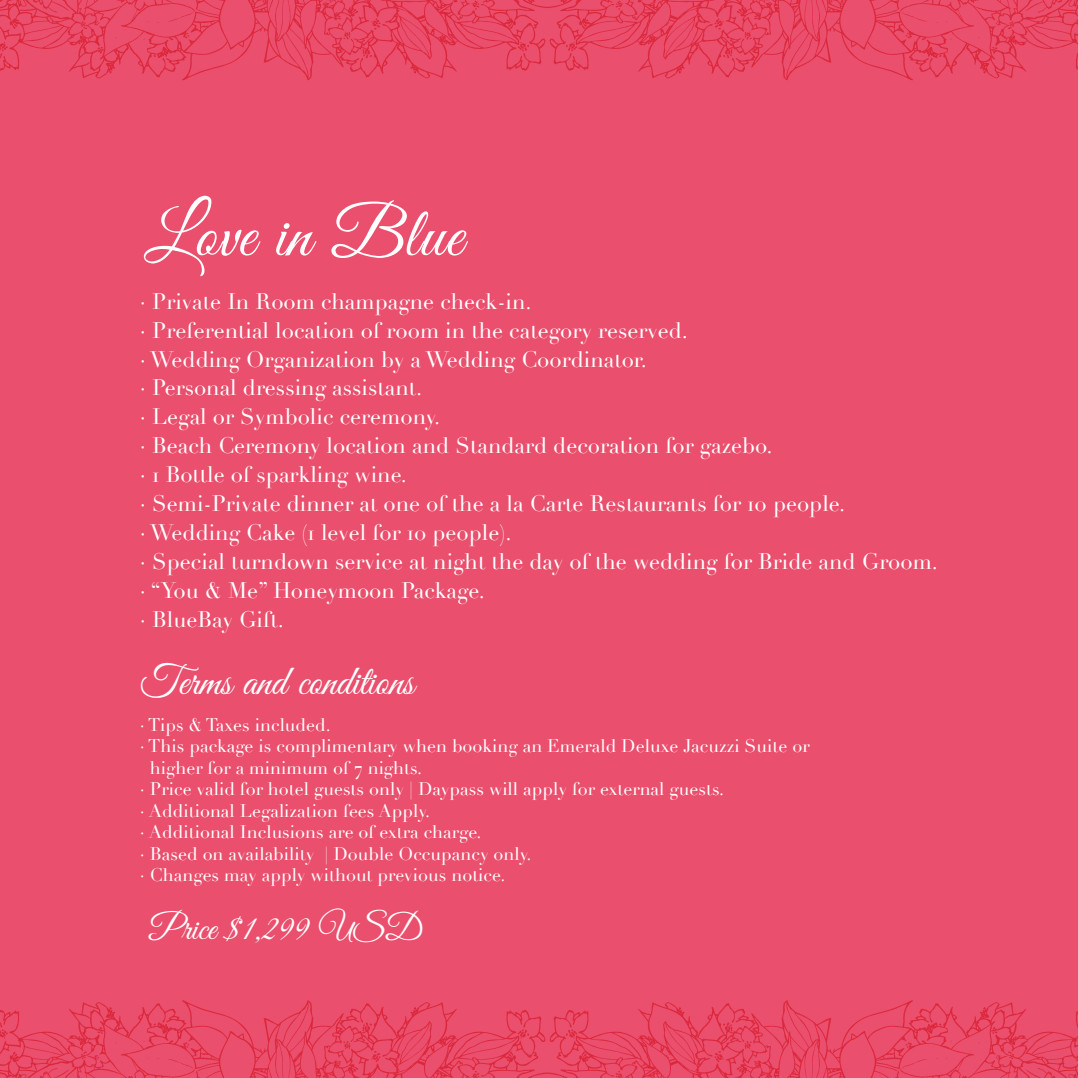
<style>
.page{position:relative;width:1078px;height:1078px;background:#fff}
.page>*{position:absolute;margin:0;border:0;box-sizing:border-box;transform-origin:0 0}
.t1{font:70px "Great Vibes";letter-spacing:.01em;color:#fff}
.t2{font:42px "Great Vibes";color:#fff}
.t3{font:36px "Great Vibes";color:#fff}
.t4{font:22px/29px "Didot";color:#fff}
.t5{font:18px "Didot";color:#fff}
</style>
<div class="page">
<div style="left:0;top:0;width:1077px;height:1077px;background:#ea4f6d"></div>
<svg style="left:0;top:0;width:1077px;height:80px"></svg>
<svg style="left:991px;top:46px;width:6px;height:3px"></svg>
<svg style="left:978px;top:37px;width:4px;height:4px"></svg>
<svg style="left:1007px;top:21px;width:5px;height:8px"></svg>
<svg style="left:905px;top:32px;width:3px;height:4px"></svg>
<svg style="left:901px;top:12px;width:26px;height:10px"></svg>
<svg style="left:615px;top:0;width:8px;height:10px"></svg>
<svg style="left:714px;top:18px;width:9px;height:12px"></svg>
<svg style="left:744px;top:31px;width:7px;height:9px"></svg>
<svg style="left:0;top:1000px;width:1077px;height:77px"></svg>
<svg style="left:0;top:1021px;width:8px;height:17px"></svg>
<svg style="left:98px;top:1030px;width:5px;height:3px"></svg>
<svg style="left:113px;top:1039px;width:3px;height:4px"></svg>
<svg style="left:82px;top:1050px;width:5px;height:9px"></svg>
<svg style="left:186px;top:1043px;width:3px;height:4px"></svg>
<svg style="left:167px;top:1058px;width:26px;height:10px"></svg>
<svg style="left:471px;top:1070px;width:8px;height:7px"></svg>
<svg style="left:371px;top:1050px;width:9px;height:11px"></svg>
<svg style="left:343px;top:1040px;width:7px;height:9px"></svg>
<h1 class="t1" style="left:144px;top:196px;width:320px">Love in Blue</h1>
<p class="t4" style="left:140px;top:287px;width:799px">· Private In Room champagne check-in.<br>· Preferential location of room in the category reserved.<br>· Wedding Organization by a Wedding Coordinator.<br>· Personal dressing assistant.<br>· Legal or Symbolic ceremony.<br>· Beach Ceremony location and Standard decoration for gazebo.<br>· 1 Bottle of sparkling wine.<br>· Semi-Private dinner at one of the a la Carte Restaurants for 10 people.<br>· Wedding Cake (1 level for 10 people).<br>· Special turndown service at night the day of the wedding for Bride and Groom. · “You &amp; Me” Honeymoon Package.<br>· BlueBay Gift.</p>
<h2 class="t2" style="left:140px;top:658px;width:276px">Terms and conditions</h2>
<p class="t5" style="left:140px;top:713px;width:192px">· Tips &amp; Taxes included.</p>
<p class="t5" style="left:140px;top:735px;width:671px">· This package is complimentary when booking an Emerald Deluxe Jacuzzi Suite or</p>
<p class="t5" style="left:150px;top:756px;width:274px">higher for a minimum of 7 nights.</p>
<p class="t5" style="left:140px;top:778px;width:585px">· Price valid for hotel guests only | Daypass will apply for external guests.</p>
<p class="t5" style="left:140px;top:799px;width:291px">· Additional Legalization fees Apply.</p>
<p class="t5" style="left:140px;top:821px;width:343px">· Additional Inclusions are of extra charge.</p>
<p class="t5" style="left:140px;top:842px;width:393px">· Based on availability | Double Occupancy only.</p>
<p class="t5" style="left:140px;top:864px;width:367px">· Changes may apply without previous notice.</p>
<h3 class="t3" style="left:149px;top:908px;width:274px">Price $1,299 USD</h3>
</div>
